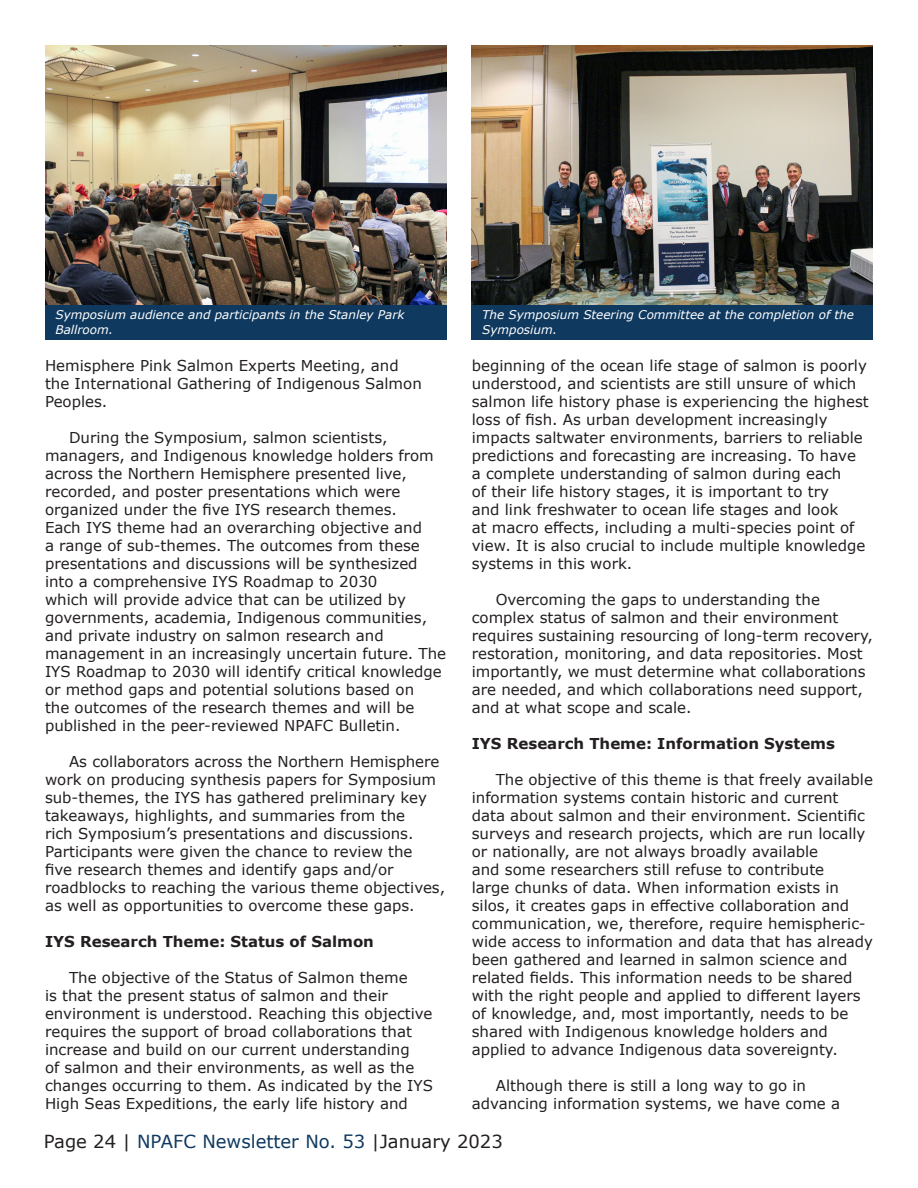
<style>
.page{position:relative;width:918px;height:1188px;background:#fff}
.page>*{position:absolute;margin:0;border:0;box-sizing:border-box;transform-origin:0 0}
.t1{font:18px "Verdana";color:#0f395f}
.Article_Body{font:15px/18px "Verdana";color:#231f20}
.Article_Body-2{font:700 15px "Verdana";color:#231f20}
.Photo_Caption{font:italic 12px/15px "Verdana";color:#fff}
.s1{color:#231f20}
</style>
<div class="page">
<img style="left:45px;top:45px;width:401px;height:260px">
<div style="left:45px;top:305px;width:401px;height:34px;background:#0f395f"></div>
<img style="left:472px;top:45px;width:401px;height:260px">
<div style="left:472px;top:305px;width:401px;height:34px;background:#0f395f"></div>
<p class="Photo_Caption" style="left:56px;top:307px;width:351px">Symposium audience and participants in the Stanley Park<br>Ballroom.</p>
<p class="Article_Body" style="left:45px;top:357px;width:378px">Hemisphere Pink Salmon Experts Meeting, and the International Gathering of Indigenous Salmon<br>Peoples.</p>
<p class="Article_Body" style="left:45px;top:429px;width:403px;text-indent:24px">During the Symposium, salmon scientists, managers, and Indigenous knowledge holders from across the Northern Hemisphere presented live, recorded, and poster presentations which were organized under the five IYS research themes.<br>Each IYS theme had an overarching objective and<br>a range of sub-themes. The outcomes from these presentations and discussions will be synthesized into a comprehensive IYS Roadmap to 2030<br>which will provide advice that can be utilized by governments, academia, Indigenous communities, and private industry on salmon research and management in an increasingly uncertain future. The IYS Roadmap to 2030 will identify critical knowledge or method gaps and potential solutions based on<br>the outcomes of the research themes and will be published in the peer-reviewed NPAFC Bulletin.</p>
<p class="Article_Body" style="left:45px;top:753px;width:402px;text-indent:24px">As collaborators across the Northern Hemisphere work on producing synthesis papers for Symposium sub-themes, the IYS has gathered preliminary key takeaways, highlights, and summaries from the<br>rich Symposium’s presentations and discussions.<br>Participants were given the chance to review the<br>five research themes and identify gaps and/or roadblocks to reaching the various theme objectives, as well as opportunities to overcome these gaps.</p>
<p class="Article_Body-2" style="left:45px;top:931px;width:331px">IYS Research Theme: Status of Salmon</p>
<p class="Article_Body" style="left:45px;top:969px;width:389px;text-indent:24px">The objective of the Status of Salmon theme<br>is that the present status of salmon and their environment is understood. Reaching this objective requires the support of broad collaborations that increase and build on our current understanding<br>of salmon and their environments, as well as the changes occurring to them. As indicated by the IYS High Seas Expeditions, the early life history and</p>
<p class="Photo_Caption" style="left:482px;top:307px;width:373px">The Symposium Steering Committee at the completion of the<br>Symposium.</p>
<p class="Article_Body" style="left:472px;top:357px;width:399px">beginning of the ocean life stage of salmon is poorly understood, and scientists are still unsure of which salmon life history phase is experiencing the highest loss of fish. As urban development increasingly impacts saltwater environments, barriers to reliable predictions and forecasting are increasing. To have<br>a complete understanding of salmon during each<br>of their life history stages, it is important to try<br>and link freshwater to ocean life stages and look<br>at macro effects, including a multi-species point of view. It is also crucial to include multiple knowledge systems in this work.</p>
<p class="Article_Body" style="left:472px;top:591px;width:403px;text-indent:24px">Overcoming the gaps to understanding the complex status of salmon and their environment requires sustaining resourcing of long-term recovery, restoration, monitoring, and data repositories. Most importantly, we must determine what collaborations are needed, and which collaborations need support, and at what scope and scale.</p>
<p class="Article_Body-2" style="left:472px;top:733px;width:365px">IYS Research Theme: Information Systems</p>
<p class="Article_Body" style="left:472px;top:771px;width:403px;text-indent:24px">The objective of this theme is that freely available information systems contain historic and current data about salmon and their environment. Scientific surveys and research projects, which are run locally or nationally, are not always broadly available<br>and some researchers still refuse to contribute<br>large chunks of data. When information exists in silos, it creates gaps in effective collaboration and communication, we, therefore, require hemispheric&shy;wide access to information and data that has already been gathered and learned in salmon science and related fields. This information needs to be shared with the right people and applied to different layers of knowledge, and, most importantly, needs to be shared with Indigenous knowledge holders and applied to advance Indigenous data sovereignty.</p>
<p class="Article_Body" style="left:472px;top:1077px;width:370px;text-indent:24px">Although there is still a long way to go in advancing information systems, we have come a</p>
<p class="t1" style="left:44px;top:1129px;width:461px"><span class="s1">Page 24 |</span> NPAFC Newsletter No. 53 <span class="s1">|January 2023</span></p>
</div>
